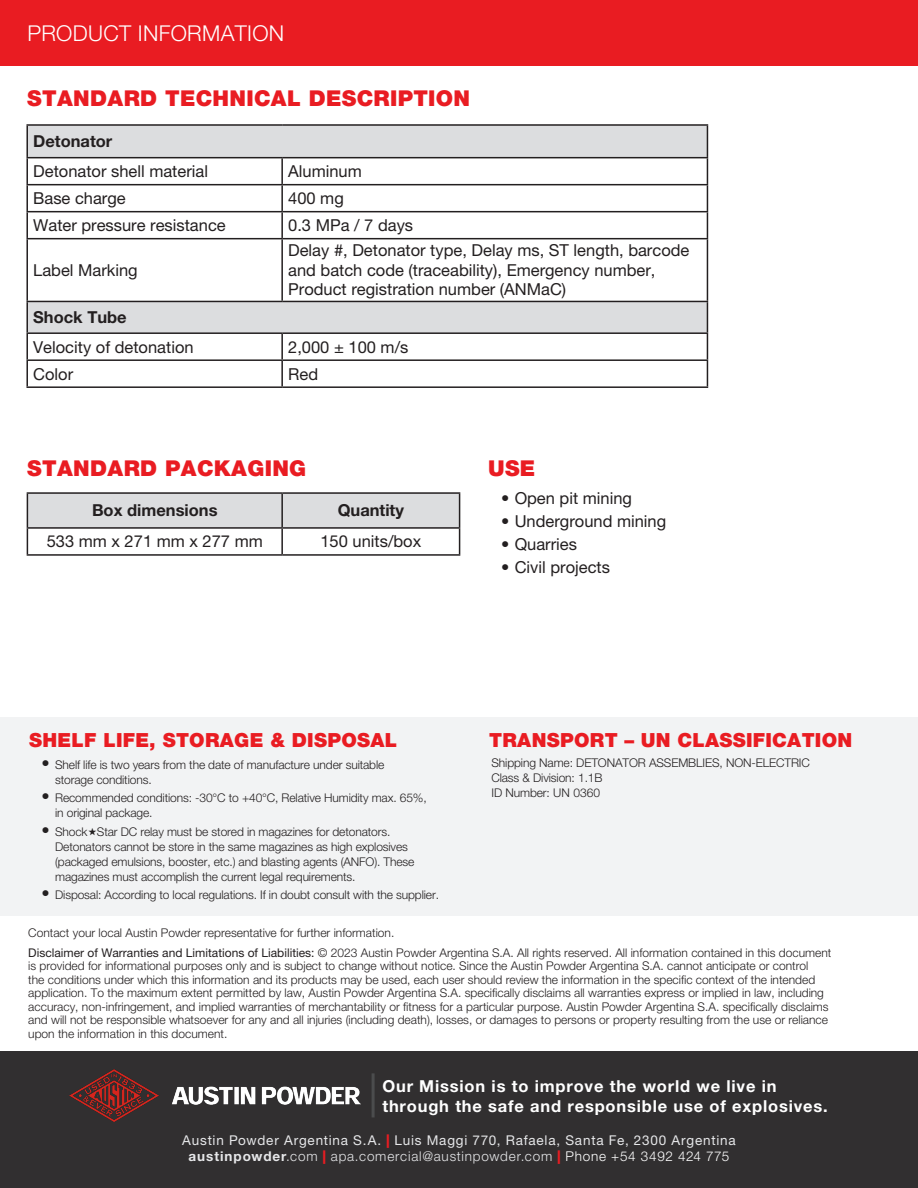
<style>
.page{position:relative;width:918px;height:1188px;background:#fff}
.page>*{position:absolute;margin:0;border:0;box-sizing:border-box;transform-origin:0 0}
.t1{font:900 21.9px "Helvetica Neue CE";letter-spacing:.015em;color:#e91c22}
.t2{font:300 21.9px "Helvetica Neue CE";letter-spacing:.015em;color:#fff}
.t3{font:900 19.5px "Helvetica Neue CE";letter-spacing:.015em;color:#e91c22}
.t4{font:16.5px/19.5px "Helvetica Neue CE";color:#231f20}
.t5{font:700 16.5px/19.8px "Helvetica Neue CE";letter-spacing:.05em;color:#fff}
.t6{font:700 16.5px "Helvetica Neue CE";color:#231f20}
.t7{font:13.5px/16.2px "Helvetica Neue CE";letter-spacing:.06em;color:#e6e7e9;text-align:center}
.t8{font:300 12px/13.5px "Helvetica Neue CE";color:#231f20}
.s1{font-weight:400;font-size:16.5px}
.s2{font-weight:400}
.s3{font-weight:900;color:#e91c22}
.s4{font-weight:700}
.s5{font-weight:300}
.s6{font-weight:300;color:#fff}
</style>
<div class="page">
<div style="left:0;top:717px;width:918px;height:199px;background:#f2f3f4"></div>
<div style="left:0;top:0;width:918px;height:66px;background:#e91c22"></div>
<div style="left:0;top:1051px;width:918px;height:137px;background:#312f30"></div>
<img style="left:70px;top:1069px;width:290px;height:53px">
<hr style="left:372px;top:1073px;width:3px;height:44px;background:#4b4c4d">
<hr style="left:27px;top:492px;width:255px;height:2px;background:#231f20">
<hr style="left:282px;top:492px;width:178px;height:2px;background:#231f20">
<svg style="left:27px;top:493px;width:433px;height:61px"></svg>
<hr style="left:27px;top:554px;width:255px;height:2px;background:#231f20">
<hr style="left:282px;top:554px;width:178px;height:2px;background:#231f20">
<svg style="left:28px;top:126px;width:679px;height:206px"></svg>
<hr style="left:26px;top:124px;width:256px;height:2px;background:#231f20">
<hr style="left:26px;top:126px;width:2px;height:31px;background:#231f20">
<hr style="left:282px;top:124px;width:426px;height:2px;background:#231f20">
<hr style="left:707px;top:126px;width:1px;height:31px;background:#231f20">
<hr style="left:26px;top:157px;width:256px;height:1px;background:#231f20">
<hr style="left:26px;top:158px;width:2px;height:26px;background:#231f20">
<hr style="left:282px;top:157px;width:426px;height:1px;background:#231f20">
<hr style="left:281px;top:158px;width:2px;height:26px;background:#231f20">
<hr style="left:26px;top:184px;width:256px;height:1px;background:#231f20">
<hr style="left:26px;top:185px;width:2px;height:26px;background:#231f20">
<hr style="left:282px;top:184px;width:426px;height:1px;background:#231f20">
<hr style="left:281px;top:185px;width:2px;height:26px;background:#231f20">
<hr style="left:26px;top:211px;width:256px;height:1px;background:#231f20">
<hr style="left:26px;top:212px;width:2px;height:26px;background:#231f20">
<hr style="left:282px;top:211px;width:426px;height:1px;background:#231f20">
<hr style="left:281px;top:212px;width:2px;height:26px;background:#231f20">
<svg style="left:707px;top:158px;width:1px;height:80px"></svg>
<hr style="left:26px;top:238px;width:256px;height:1px;background:#231f20">
<hr style="left:26px;top:239px;width:2px;height:62px;background:#231f20">
<hr style="left:282px;top:238px;width:426px;height:1px;background:#231f20">
<hr style="left:281px;top:239px;width:2px;height:62px;background:#231f20">
<hr style="left:707px;top:239px;width:1px;height:62px;background:#231f20">
<hr style="left:26px;top:301px;width:256px;height:1px;background:#231f20">
<hr style="left:26px;top:302px;width:2px;height:30px;background:#231f20">
<hr style="left:282px;top:301px;width:426px;height:1px;background:#231f20">
<hr style="left:707px;top:302px;width:1px;height:30px;background:#231f20">
<hr style="left:26px;top:332px;width:256px;height:2px;background:#231f20">
<hr style="left:26px;top:334px;width:2px;height:25px;background:#231f20">
<hr style="left:282px;top:332px;width:426px;height:2px;background:#231f20">
<hr style="left:281px;top:334px;width:2px;height:25px;background:#231f20">
<hr style="left:26px;top:359px;width:256px;height:2px;background:#231f20">
<hr style="left:26px;top:361px;width:2px;height:25px;background:#231f20">
<hr style="left:282px;top:359px;width:426px;height:2px;background:#231f20">
<hr style="left:281px;top:361px;width:2px;height:25px;background:#231f20">
<svg style="left:707px;top:334px;width:1px;height:52px"></svg>
<hr style="left:26px;top:386px;width:256px;height:2px;background:#231f20">
<hr style="left:282px;top:386px;width:426px;height:2px;background:#231f20">
<p class="t2" style="left:27px;top:20px;width:258px">PRODUCT INFORMATION</p>
<p class="t1" style="left:27px;top:85px;width:444px">STANDARD TECHNICAL DESCRIPTION</p>
<p class="t6" style="left:33px;top:131px;width:81px">Detonator</p>
<p class="t4" style="left:33px;top:163px;width:176px">Detonator shell material</p>
<p class="t4" style="left:288px;top:163px;width:75px">Aluminum</p>
<p class="t4" style="left:33px;top:190px;width:94px">Base charge</p>
<p class="t4" style="left:288px;top:190px;width:57px">400 mg</p>
<p class="t4" style="left:33px;top:217px;width:194px">Water pressure resistance</p>
<p class="t4" style="left:288px;top:217px;width:127px">0.3 MPa / 7 days</p>
<p class="t4" style="left:33px;top:262px;width:106px">Label Marking</p>
<p class="t4" style="left:288px;top:242px;width:403px">Delay #, Detonator type, Delay ms, ST length, barcode and batch code (traceability), Emergency number,<br>Product registration number (ANMaC)</p>
<p class="t6" style="left:33px;top:307px;width:95px">Shock Tube</p>
<p class="t4" style="left:33px;top:338px;width:162px">Velocity of detonation</p>
<p class="t4" style="left:288px;top:338px;width:122px">2,000 ± 100 m/s</p>
<p class="t4" style="left:33px;top:365px;width:42px">Color</p>
<p class="t4" style="left:288px;top:365px;width:31px">Red</p>
<p class="t1" style="left:27px;top:455px;width:281px">STANDARD PACKAGING</p>
<p class="t6" style="left:92px;top:500px;width:127px">Box dimensions</p>
<p class="t6" style="left:338px;top:500px;width:68px">Quantity</p>
<p class="t4" style="left:47px;top:533px;width:218px">533 mm x 271 mm x 277 mm</p>
<p class="t4" style="left:320px;top:533px;width:102px">150 units/box</p>
<p class="t1" style="left:488px;top:455px;width:49px">USE</p>
<p class="t4" style="left:501px;top:490px;width:132px">• Open pit mining</p>
<p class="t4" style="left:501px;top:513px;width:167px">• Underground mining</p>
<p class="t4" style="left:501px;top:536px;width:77px">• Quarries</p>
<p class="t4" style="left:501px;top:559px;width:110px">• Civil projects</p>
<p class="t3" style="left:29px;top:728px;width:370px">SHELF LIFE, STORAGE &amp; DISPOSAL</p>
<p class="t8" style="left:55px;top:758px;width:331px;line-height:15px;text-indent:-13px"><span class="s1">•</span> Shelf life is two years from the date of manufacture under suitable storage conditions.</p>
<p class="t8" style="left:55px;top:792px;width:373px;line-height:15px;text-indent:-13px"><span class="s1">•</span> Recommended conditions: -30°C to +40°C, Relative Humidity max. 65%, in original package.</p>
<p class="t8" style="left:55px;top:825px;width:361px;line-height:15px;text-indent:-13px"><span class="s1">•</span> Shock Star DC relay must be stored in magazines for detonators.<br>Detonators cannot be store in the same magazines as high explosives (packaged emulsions, booster, etc.) and blasting agents (ANFO). These magazines must accomplish the current legal requirements.</p>
<p class="t8" style="left:42px;top:889px;width:399px"><span class="s1">•</span> Disposal: According to local regulations. If in doubt consult with the supplier.</p>
<p class="t3" style="left:489px;top:728px;width:365px">TRANSPORT – UN CLASSIFICATION</p>
<p class="t8" style="left:492px;top:757px;width:320px">Shipping Name: DETONATOR ASSEMBLIES, NON-ELECTRIC</p>
<p class="t8" style="left:491px;top:772px;width:113px">Class &amp; Division: 1.1B</p>
<p class="t8" style="left:492px;top:787px;width:110px">ID Number: UN 0360</p>
<p class="t8" style="left:28px;top:927px;width:368px">Contact your local Austin Powder representative for further information.</p>
<p class="t8" style="left:28px;top:947px;width:805px"><span class="s2">Disclaimer of Warranties and Limitations of Liabilities:</span> © 2023 Austin Powder Argentina S.A. All rights reserved. All information contained in this document is provided for informational purposes only and is subject to change without notice. Since the Austin Powder Argentina S.A. cannot anticipate or control<br>the conditions under which this information and its products may be used, each user should review the information in the specific context of the intended application. To the maximum extent permitted by law, Austin Powder Argentina S.A. specifically disclaims all warranties express or implied in law, including accuracy, non-infringement, and implied warranties of merchantability or fitness for a particular purpose. Austin Powder Argentina S.A. specifically disclaims and will not be responsible whatsoever for any and all injuries (including death), losses, or damages to persons or property resulting from the use or reliance upon the information in this document.</p>
<p class="t5" style="left:382px;top:1078px;width:447px">Our Mission is to improve the world we live in through the safe and responsible use of explosives.</p>
<p class="t7" style="left:182px;top:1133px;width:555px">Austin Powder Argentina S.A. <span class="s3">|</span> Luis Maggi 770, Rafaela, Santa Fe, 2300 Argentina <span class="s4">austinpowder</span><span class="s5">.com</span> <span class="s3">|</span> <span class="s5">apa.comercial@austinpowder.com</span> <span class="s3">|</span> <span class="s6">Phone +54 3492 424 775</span></p>
</div>
